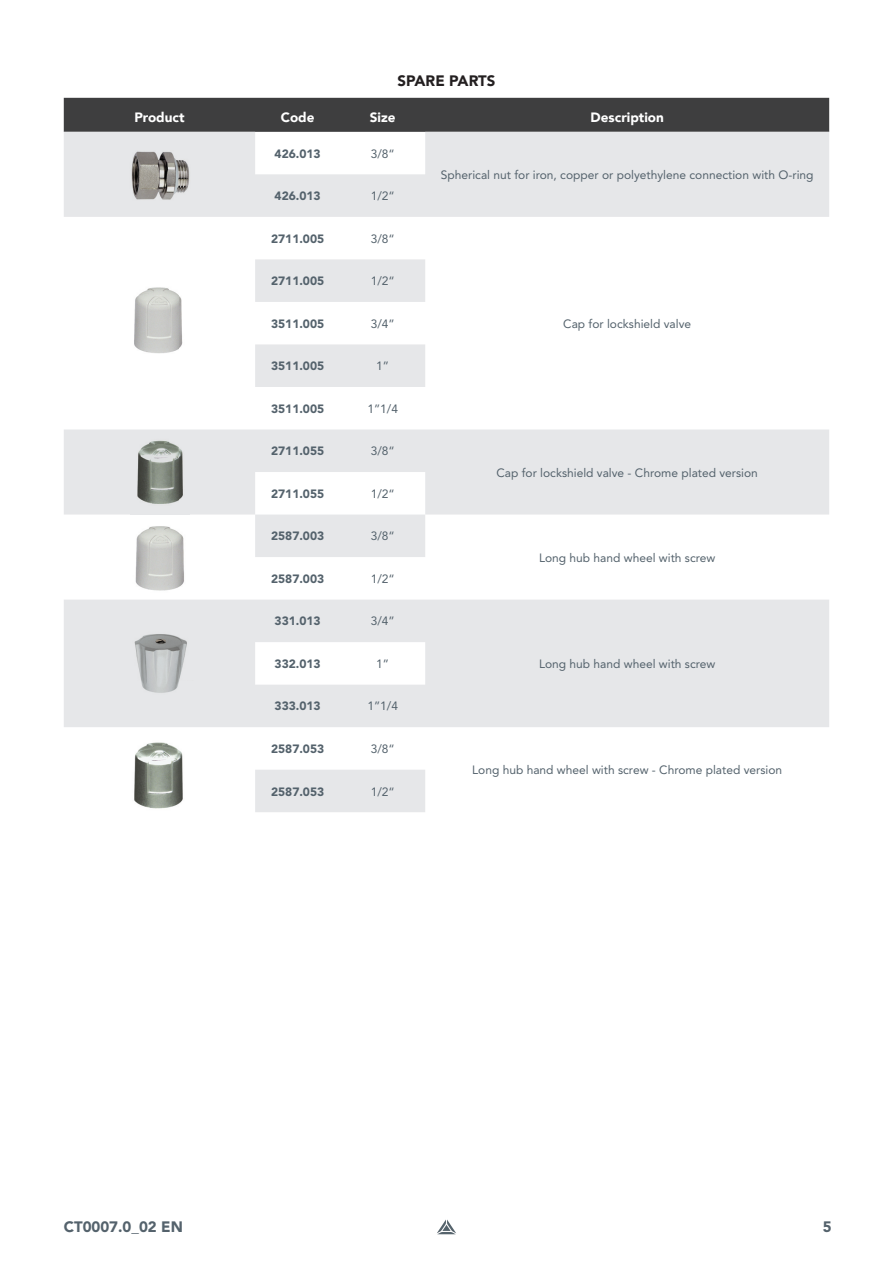
<style>
.page{position:relative;width:893px;height:1263px;background:#fff}
.page>*{position:absolute;margin:0;border:0;box-sizing:border-box;transform-origin:0 0}
.t1{font:900 15px "Avenir LT Pro";color:#54626c}
.t2{font:900 15px "Avenir LT Pro";color:#231f20}
.t3{font:900 13.5px "Avenir";color:#fff}
.t4{font:12px "Avenir LT Pro";color:#54626c}
.t5{font:900 12px "Avenir LT Pro";color:#54626c}
</style>
<div class="page">
<svg style="left:437px;top:1219px;width:19px;height:15px"></svg>
<div style="left:64px;top:98px;width:765px;height:34px;background:#3e3e3f"></div>
<svg style="left:64px;top:132px;width:765px;height:680px"></svg>
<img style="left:119px;top:151px;width:83px;height:49px">
<img style="left:105px;top:284px;width:111px;height:74px">
<img style="left:105px;top:433px;width:111px;height:74px">
<img style="left:130px;top:740px;width:62px;height:72px">
<img style="left:133px;top:621px;width:60px;height:73px">
<img style="left:130px;top:513px;width:60px;height:81px">
<div style="left:182px;top:681px;width:20px;height:13px;background:#e6e7e9"></div>
<p class="t2" style="left:398px;top:72px;width:99px">SPARE PARTS</p>
<p class="t3" style="left:134px;top:105px;width:52px">Product</p>
<p class="t3" style="left:281px;top:105px;width:35px">Code</p>
<p class="t3" style="left:370px;top:105px;width:27px">Size</p>
<p class="t3" style="left:591px;top:105px;width:75px">Description</p>
<p class="t5" style="left:275px;top:146px;width:48px">426.013</p>
<p class="t4" style="left:371px;top:146px;width:26px">3/8“</p>
<p class="t4" style="left:441px;top:167px;width:374px">Spherical nut for iron, copper or polyethylene connection with O-ring</p>
<p class="t5" style="left:275px;top:189px;width:48px">426.013</p>
<p class="t4" style="left:371px;top:189px;width:26px">1/2“</p>
<p class="t5" style="left:271px;top:231px;width:55px">2711.005</p>
<p class="t4" style="left:371px;top:231px;width:26px">3/8“</p>
<p class="t5" style="left:271px;top:274px;width:55px">2711.005</p>
<p class="t4" style="left:371px;top:274px;width:26px">1/2“</p>
<p class="t5" style="left:271px;top:316px;width:55px">3511.005</p>
<p class="t4" style="left:371px;top:316px;width:26px">3/4”</p>
<p class="t5" style="left:271px;top:359px;width:55px">3511.005</p>
<p class="t4" style="left:376px;top:359px;width:14px">1”</p>
<p class="t5" style="left:271px;top:401px;width:55px">3511.005</p>
<p class="t4" style="left:367px;top:401px;width:32px">1”1/4</p>
<p class="t5" style="left:271px;top:444px;width:55px">2711.055</p>
<p class="t4" style="left:371px;top:444px;width:26px">3/8“</p>
<p class="t5" style="left:271px;top:486px;width:55px">2711.055</p>
<p class="t4" style="left:371px;top:486px;width:26px">1/2“</p>
<p class="t5" style="left:271px;top:529px;width:55px">2587.003</p>
<p class="t4" style="left:371px;top:529px;width:26px">3/8“</p>
<p class="t4" style="left:563px;top:316px;width:129px">Cap for lockshield valve</p>
<p class="t4" style="left:496px;top:465px;width:263px">Cap for lockshield valve - Chrome plated version</p>
<p class="t4" style="left:539px;top:550px;width:178px">Long hub hand wheel with screw</p>
<p class="t5" style="left:271px;top:571px;width:55px">2587.003</p>
<p class="t4" style="left:371px;top:571px;width:26px">1/2“</p>
<p class="t5" style="left:275px;top:614px;width:48px">331.013</p>
<p class="t4" style="left:371px;top:614px;width:26px">3/4”</p>
<p class="t5" style="left:275px;top:656px;width:48px">332.013</p>
<p class="t4" style="left:376px;top:656px;width:14px">1”</p>
<p class="t4" style="left:539px;top:656px;width:178px">Long hub hand wheel with screw</p>
<p class="t5" style="left:275px;top:699px;width:48px">333.013</p>
<p class="t4" style="left:367px;top:699px;width:32px">1”1/4</p>
<p class="t5" style="left:271px;top:741px;width:55px">2587.053</p>
<p class="t4" style="left:371px;top:741px;width:26px">3/8“</p>
<p class="t4" style="left:472px;top:763px;width:311px">Long hub hand wheel with screw - Chrome plated version</p>
<p class="t5" style="left:271px;top:784px;width:55px">2587.053</p>
<p class="t4" style="left:371px;top:784px;width:26px">1/2“</p>
<p class="t1" style="left:64px;top:1218px;width:121px">CT0007.0_02 EN</p>
<p class="t1" style="left:823px;top:1218px;width:10px">5</p>
</div>
